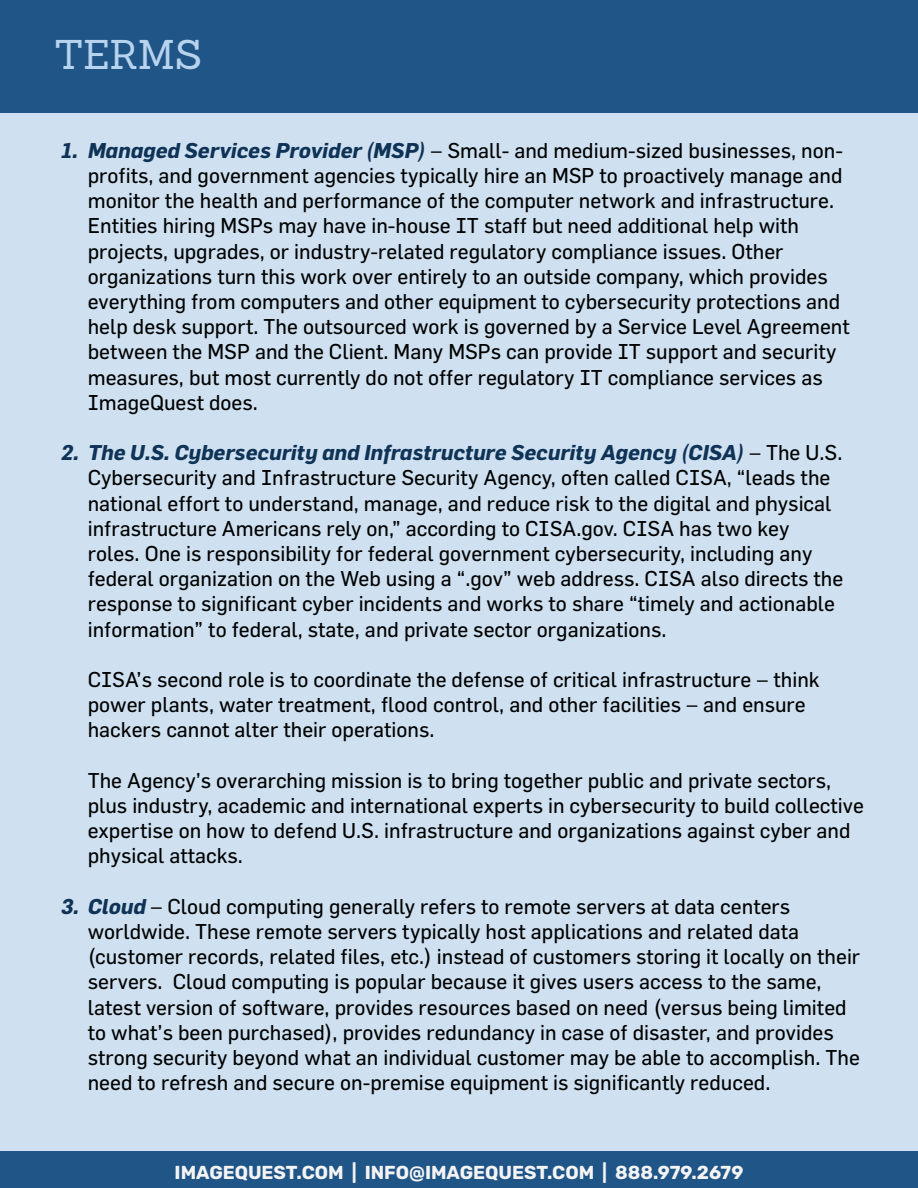
<style>
.page{position:relative;width:918px;height:1188px;background:#fff}
.page>*{position:absolute;margin:0;border:0;box-sizing:border-box;transform-origin:0 0}
.t1{font:40.5px "Sanchez";letter-spacing:-.005em;color:#b7d3ee}
.t2{font:21px/25.2px "Flama";color:#000101}
.t3{font:700 18.75px "Rubik";color:#f4f4f4}
.s1{font-weight:700;font-style:italic;color:#0f3356}
</style>
<div class="page">
<div style="left:0;top:75px;width:918px;height:1091px;background:#cfe1f1"></div>
<div style="left:0;top:1152px;width:918px;height:36px;background:#205588"></div>
<div style="left:0;top:0;width:918px;height:112px;background:#205588"></div>
<h1 class="t1" style="left:54px;top:28px;width:150px">TERMS</h1>
<p class="t2" style="left:88px;top:137px;width:764px;text-indent:-27px"><span class="s1">1. Managed Services Provider (MSP)</span> – Small- and medium-sized businesses, non&shy;profits, and government agencies typically hire an MSP to proactively manage and monitor the health and performance of the computer network and infrastructure.<br>Entities hiring MSPs may have in-house IT staff but need additional help with projects, upgrades, or industry-related regulatory compliance issues. Other organizations turn this work over entirely to an outside company, which provides everything from computers and other equipment to cybersecurity protections and help desk support. The outsourced work is governed by a Service Level Agreement between the MSP and the Client. Many MSPs can provide IT support and security measures, but most currently do not offer regulatory IT compliance services as ImageQuest does.</p>
<p class="t2" style="left:88px;top:440px;width:757px;text-indent:-27px"><span class="s1">2. The U.S. Cybersecurity and Infrastructure Security Agency (CISA)</span> – The U.S.<br>Cybersecurity and Infrastructure Security Agency, often called CISA, “leads the national effort to understand, manage, and reduce risk to the digital and physical infrastructure Americans rely on,” according to CISA.gov. CISA has two key roles. One is responsibility for federal government cybersecurity, including any federal organization on the Web using a “.gov” web address. CISA also directs the response to significant cyber incidents and works to share “timely and actionable information” to federal, state, and private sector organizations.</p>
<p class="t2" style="left:88px;top:666px;width:734px">CISA’s second role is to coordinate the defense of critical infrastructure – think power plants, water treatment, flood control, and other facilities – and ensure hackers cannot alter their operations.</p>
<p class="t2" style="left:88px;top:767px;width:778px">The Agency’s overarching mission is to bring together public and private sectors, plus industry, academic and international experts in cybersecurity to build collective expertise on how to defend U.S. infrastructure and organizations against cyber and physical attacks.</p>
<p class="t2" style="left:88px;top:893px;width:774px;text-indent:-27px"><span class="s1">3. Cloud</span> – Cloud computing generally refers to remote servers at data centers worldwide. These remote servers typically host applications and related data (customer records, related files, etc.) instead of customers storing it locally on their servers. Cloud computing is popular because it gives users access to the same, latest version of software, provides resources based on need (versus being limited to what’s been purchased), provides redundancy in case of disaster, and provides strong security beyond what an individual customer may be able to accomplish. The need to refresh and secure on-premise equipment is significantly reduced.</p>
<p class="t3" style="left:175px;top:1161px;width:570px">IMAGEQUEST.COM | INFO@IMAGEQUEST.COM | 888.979.2679</p>
</div>
